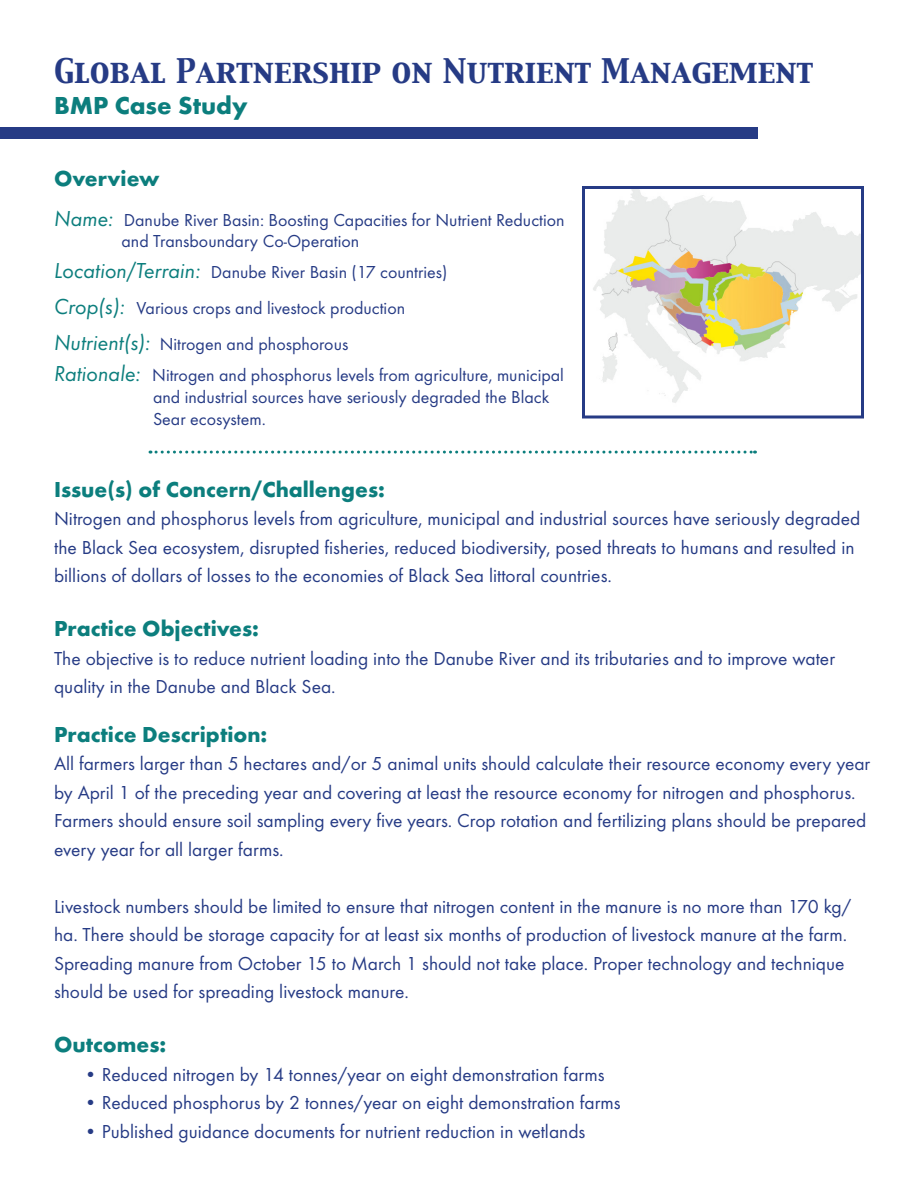
<style>
.page{position:relative;width:918px;height:1188px;background:#fff}
.page>*{position:absolute;margin:0;border:0;box-sizing:border-box;transform-origin:0 0}
.t1{font:30px "Capitals";color:#263b85}
.t2{font:700 25.5px "Futura T";color:#0c7e7d}
.t3{font:700 22.5px "Futura T";color:#0c7e7d}
.t4{font:19.5px/28.5px "Futura T";color:#263b85}
.t5{font:18px "Futura T";color:#263b85}
.s1{font-style:italic;font-size:22.5px;color:#0c7e7d}
</style>
<div class="page">
<div style="left:0;top:128px;width:758px;height:12px;background:#263b85"></div>
<svg style="left:150px;top:451px;width:605px;height:3px"></svg>
<img style="left:593px;top:190px;width:267px;height:213px">
<div style="left:582px;top:186px;width:282px;height:232px;border:3px solid #263b85"></div>
<p class="t1" style="left:54px;top:50px;width:760px">Global Partnership on Nutrient Management</p>
<p class="t2" style="left:54px;top:90px;width:195px">BMP Case Study</p>
<p class="t3" style="left:54px;top:166px;width:107px">Overview</p>
<p class="t5" style="left:54px;top:209px;width:512px"><span class="s1">Name:</span> Danube River Basin: Boosting Capacities for Nutrient Reduction</p>
<p class="t5" style="left:122px;top:231px;width:239px">and Transboundary Co-Operation</p>
<p class="t5" style="left:54px;top:262px;width:395px"><span class="s1">Location/Terrain:</span> Danube River Basin (17 countries)</p>
<p class="t5" style="left:54px;top:297px;width:353px"><span class="s1">Crop(s):</span> Various crops and livestock production</p>
<p class="t5" style="left:54px;top:333px;width:296px"><span class="s1">Nutrient(s):</span> Nitrogen and phosphorous</p>
<p class="t5" style="left:54px;top:365px;width:512px"><span class="s1">Rationale:</span> Nitrogen and phosphorus levels from agriculture, municipal</p>
<p class="t5" style="left:153px;top:386px;width:398px">and industrial sources have seriously degraded the Black</p>
<p class="t5" style="left:153px;top:408px;width:114px">Sear ecosystem.</p>
<p class="t3" style="left:54px;top:476px;width:332px">Issue(s) of Concern/Challenges:</p>
<p class="t4" style="left:54px;top:504px;width:808px">Nitrogen and phosphorus levels from agriculture, municipal and industrial sources have seriously degraded the Black Sea ecosystem, disrupted fisheries, reduced biodiversity, posed threats to humans and resulted in billions of dollars of losses to the economies of Black Sea littoral countries.</p>
<p class="t3" style="left:54px;top:616px;width:207px">Practice Objectives:</p>
<p class="t4" style="left:54px;top:644px;width:783px">The objective is to reduce nutrient loading into the Danube River and its tributaries and to improve water quality in the Danube and Black Sea.</p>
<p class="t3" style="left:54px;top:721px;width:215px">Practice Description:</p>
<p class="t4" style="left:54px;top:750px;width:818px">All farmers larger than 5 hectares and/or 5 animal units should calculate their resource economy every year by April 1 of the preceding year and covering at least the resource economy for nitrogen and phosphorus.<br>Farmers should ensure soil sampling every five years. Crop rotation and fertilizing plans should be prepared every year for all larger farms.</p>
<p class="t4" style="left:54px;top:892px;width:799px">Livestock numbers should be limited to ensure that nitrogen content in the manure is no more than 170 kg/ ha. There should be storage capacity for at least six months of production of livestock manure at the farm.<br>Spreading manure from October 15 to March 1 should not take place. Proper technology and technique should be used for spreading livestock manure.</p>
<p class="t3" style="left:54px;top:1032px;width:114px">Outcomes:</p>
<p class="t4" style="left:84px;top:1060px;width:522px">• Reduced nitrogen by 14 tonnes/year on eight demonstration farms</p>
<p class="t4" style="left:84px;top:1089px;width:538px">• Reduced phosphorus by 2 tonnes/year on eight demonstration farms</p>
<p class="t4" style="left:84px;top:1117px;width:503px">• Published guidance documents for nutrient reduction in wetlands</p>
</div>
